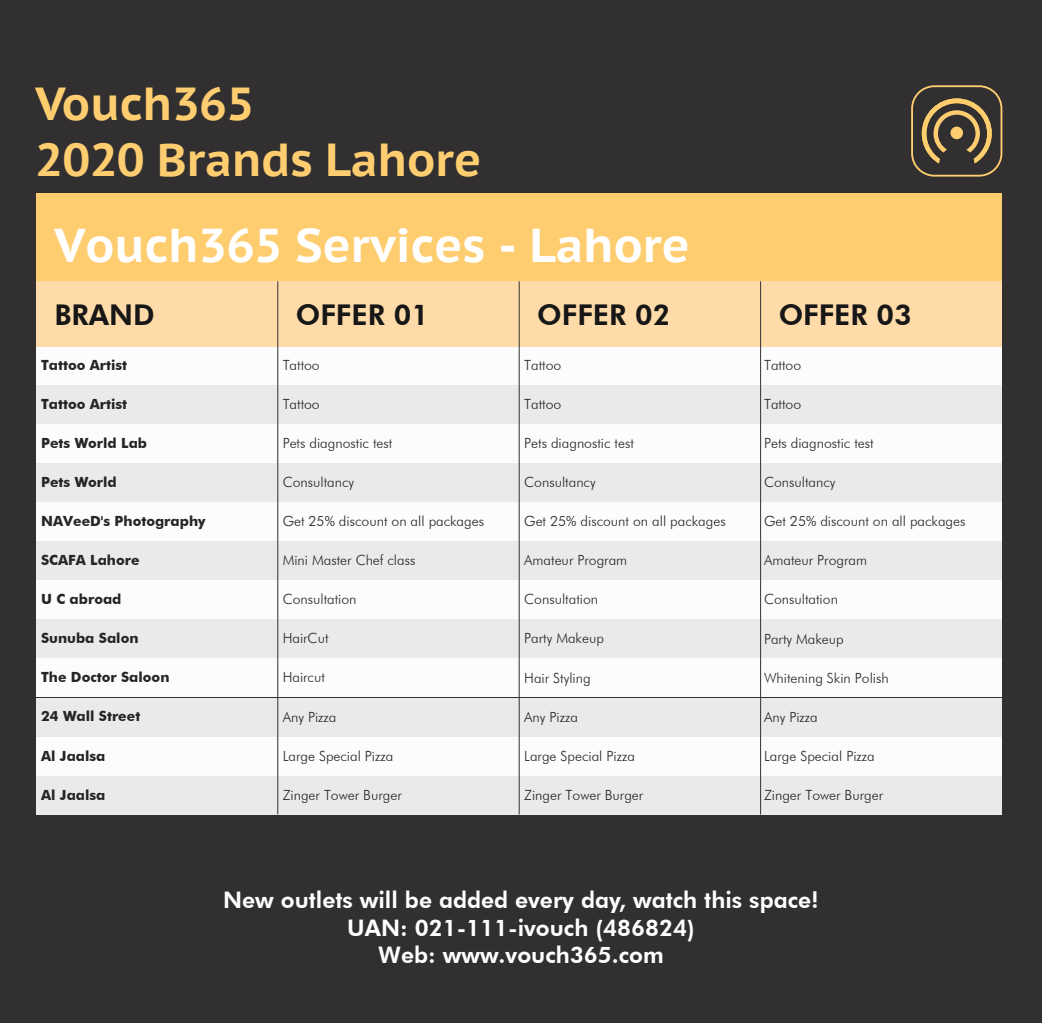
<style>
.page{position:relative;width:1042px;height:1024px;background:#fff}
.page>*{position:absolute;margin:0;border:0;box-sizing:border-box;transform-origin:0 0}
.t1{font:700 47.25px "PT Sans Caption";color:#fff}
.t2{font:700 46.02px/55.3px "PT Sans Caption";color:#fecd70}
.t3{font:800 28.53px "Futura BT";color:#171717}
.t4{font:800 22.75px/27.3px "Futura BT";color:#fff;text-align:center}
.t5{font:300 14px "Futura BT";color:#252525}
.t6{font:700 14px "Futura BT";color:#252525}
</style>
<div class="page">
<div style="left:0;top:0;width:1042px;height:1022px;background:#312f30"></div>
<div style="left:36px;top:345px;width:966px;height:39px;background:#fbfcfd"></div>
<div style="left:36px;top:193px;width:966px;height:88px;background:#fecd70"></div>
<div style="left:36px;top:281px;width:966px;height:65px;background:#fedba8"></div>
<div style="left:36px;top:385px;width:966px;height:39px;background:#eaeaea"></div>
<div style="left:36px;top:463px;width:966px;height:39px;background:#eaeaea"></div>
<div style="left:36px;top:424px;width:966px;height:38px;background:#fbfcfd"></div>
<div style="left:36px;top:541px;width:966px;height:39px;background:#eaeaea"></div>
<div style="left:36px;top:502px;width:966px;height:39px;background:#fbfcfd"></div>
<div style="left:36px;top:619px;width:966px;height:39px;background:#eaeaea"></div>
<div style="left:36px;top:580px;width:966px;height:39px;background:#fbfcfd"></div>
<div style="left:36px;top:697px;width:966px;height:39px;background:#eaeaea"></div>
<div style="left:36px;top:658px;width:966px;height:39px;background:#fbfcfd"></div>
<div style="left:36px;top:775px;width:966px;height:39px;background:#eaeaea"></div>
<div style="left:36px;top:736px;width:966px;height:39px;background:#fbfcfd"></div>
<hr style="left:277px;top:281px;width:1px;height:533px;background:#333132">
<hr style="left:519px;top:281px;width:1px;height:533px;background:#333132">
<hr style="left:760px;top:281px;width:1px;height:533px;background:#333132">
<svg style="left:911px;top:85px;width:91px;height:91px"></svg>
<h2 class="t2" style="left:36px;top:76px;width:447px">Vouch365<br>2020 Brands Lahore</h2>
<h1 class="t1" style="left:55px;top:214px;width:637px">Vouch365 Services - Lahore</h1>
<h3 class="t3" style="left:54px;top:297px;width:102px">BRAND</h3>
<h3 class="t3" style="left:296px;top:297px;width:135px">OFFER 01</h3>
<h3 class="t3" style="left:537px;top:297px;width:135px">OFFER 02</h3>
<h3 class="t3" style="left:778px;top:297px;width:135px">OFFER 03</h3>
<p class="t6" style="left:41px;top:356px;width:88px">Tattoo Artist</p>
<p class="t6" style="left:41px;top:395px;width:88px">Tattoo Artist</p>
<p class="t6" style="left:41px;top:434px;width:108px">Pets World Lab</p>
<p class="t6" style="left:41px;top:473px;width:77px">Pets World</p>
<p class="t6" style="left:41px;top:512px;width:166px">NAVeeD's Photography</p>
<p class="t6" style="left:41px;top:551px;width:100px">SCAFA Lahore</p>
<p class="t6" style="left:41px;top:590px;width:82px">U C abroad</p>
<p class="t6" style="left:41px;top:629px;width:99px">Sunuba Salon</p>
<p class="t6" style="left:41px;top:668px;width:130px">The Doctor Saloon</p>
<p class="t6" style="left:41px;top:707px;width:101px">24 Wall Street</p>
<p class="t6" style="left:41px;top:746px;width:66px">Al Jaalsa</p>
<p class="t6" style="left:41px;top:785px;width:66px">Al Jaalsa</p>
<p class="t5" style="left:283px;top:356px;width:39px">Tattoo</p>
<p class="t5" style="left:283px;top:395px;width:39px">Tattoo</p>
<p class="t5" style="left:283px;top:434px;width:111px">Pets diagnostic test</p>
<p class="t5" style="left:283px;top:473px;width:73px">Consultancy</p>
<p class="t5" style="left:283px;top:512px;width:203px">Get 25% discount on all packages</p>
<p class="t5" style="left:283px;top:551px;width:134px">Mini Master Chef class</p>
<p class="t5" style="left:283px;top:590px;width:75px">Consultation</p>
<p class="t5" style="left:283px;top:629px;width:47px">HairCut</p>
<p class="t5" style="left:283px;top:668px;width:44px">Haircut</p>
<p class="t5" style="left:283px;top:707px;width:55px">Any Pizza</p>
<p class="t5" style="left:283px;top:746px;width:112px">Large Special Pizza</p>
<p class="t5" style="left:283px;top:785px;width:121px">Zinger Tower Burger</p>
<p class="t5" style="left:524px;top:356px;width:39px">Tattoo</p>
<p class="t5" style="left:524px;top:395px;width:39px">Tattoo</p>
<p class="t5" style="left:524px;top:434px;width:111px">Pets diagnostic test</p>
<p class="t5" style="left:524px;top:473px;width:73px">Consultancy</p>
<p class="t5" style="left:524px;top:512px;width:203px">Get 25% discount on all packages</p>
<p class="t5" style="left:524px;top:551px;width:105px">Amateur Program</p>
<p class="t5" style="left:524px;top:590px;width:75px">Consultation</p>
<p class="t5" style="left:524px;top:629px;width:81px">Party Makeup</p>
<p class="t5" style="left:524px;top:668px;width:68px">Hair Styling</p>
<p class="t5" style="left:524px;top:707px;width:55px">Any Pizza</p>
<p class="t5" style="left:524px;top:746px;width:112px">Large Special Pizza</p>
<p class="t5" style="left:524px;top:786px;width:121px">Zinger Tower Burger</p>
<p class="t5" style="left:764px;top:356px;width:39px">Tattoo</p>
<p class="t5" style="left:764px;top:395px;width:39px">Tattoo</p>
<p class="t5" style="left:764px;top:434px;width:111px">Pets diagnostic test</p>
<p class="t5" style="left:764px;top:473px;width:73px">Consultancy</p>
<p class="t5" style="left:764px;top:512px;width:203px">Get 25% discount on all packages</p>
<p class="t5" style="left:764px;top:551px;width:105px">Amateur Program</p>
<p class="t5" style="left:764px;top:590px;width:75px">Consultation</p>
<p class="t5" style="left:764px;top:629px;width:81px">Party Makeup</p>
<p class="t5" style="left:764px;top:669px;width:126px">Whitening Skin Polish</p>
<p class="t5" style="left:764px;top:708px;width:55px">Any Pizza</p>
<p class="t5" style="left:764px;top:747px;width:112px">Large Special Pizza</p>
<p class="t5" style="left:764px;top:786px;width:121px">Zinger Tower Burger</p>
<h3 class="t4" style="left:223px;top:886px;width:597px">New outlets will be added every day, watch this space!<br>UAN: 021-111-ivouch (486824)<br>Web: www.vouch365.com</h3>
</div>
